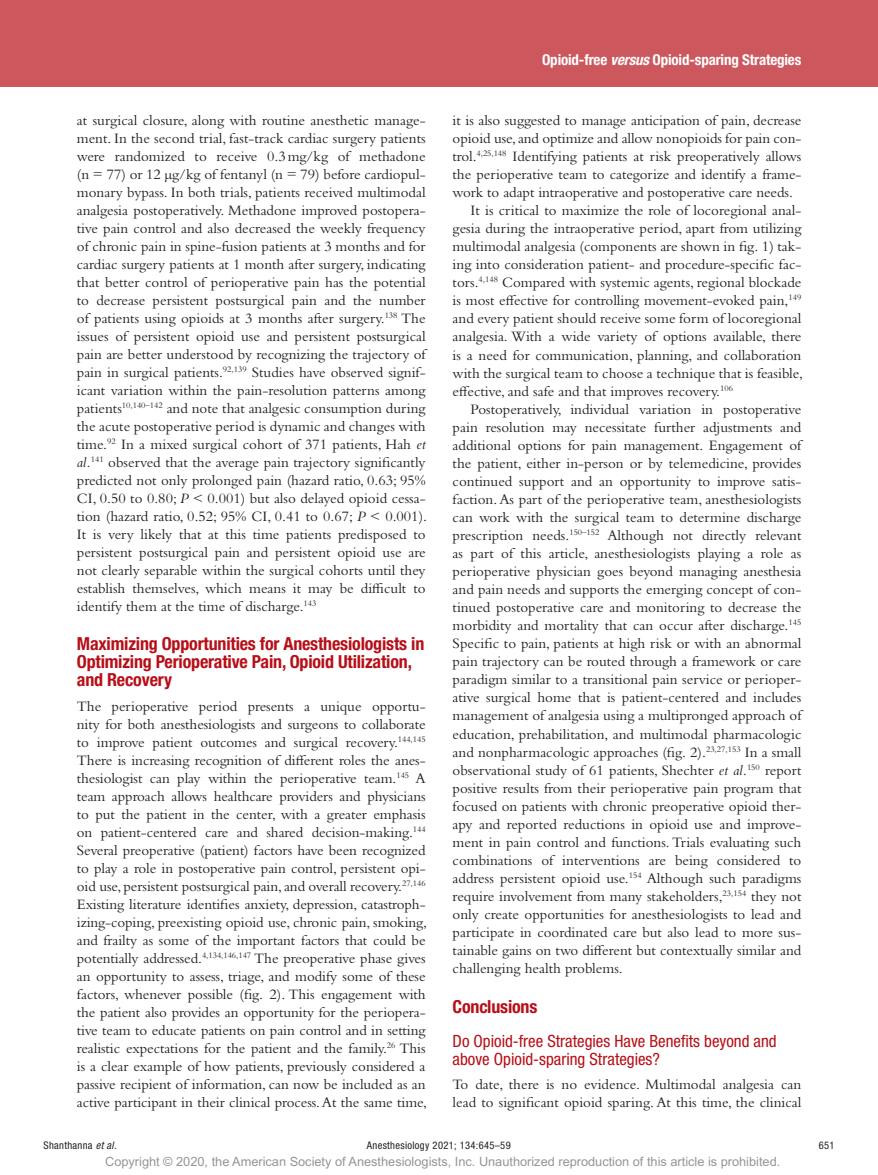
<style>
.page{position:relative;width:878px;height:1175px;background:#fff}
.page>*{position:absolute;margin:0;border:0;box-sizing:border-box;transform-origin:0 0}
.t1{font:700 condensed 18px/18px "Helvetica Neue LT Std";letter-spacing:-.01em;color:#b70f17}
.t2{font:condensed 16.8px/18px "Helvetica Neue LT Std";color:#b70f17}
.t3{font:15px/18px "Bembo Std";color:#231f20;text-align:justify}
.t4{font:700 condensed 15px "Helvetica Neue LT Std";letter-spacing:-.01em;color:#fff}
.t5{font:12.75px "Arial MT Std";color:#939598}
.t6{font:condensed 10.5px "Helvetica Neue LT Std";letter-spacing:.03em;color:#231f20}
.s1{font-style:italic}
</style>
<div class="page">
<div style="left:0;top:0;width:878px;height:86px;background:#cc575d"></div>
<p class="t3" style="left:77px;top:111px;width:352px">at surgical closure, along with routine anesthetic manage&shy;ment. In the second trial, fast-track cardiac surgery patients were randomized to receive 0.3mg/kg of methadone (n = 77) or 12 μg/kg of fentanyl (n = 79) before cardiopul&shy;monary bypass. In both trials, patients received multimodal analgesia postoperatively. Methadone improved postopera&shy;tive pain control and also decreased the weekly frequency of chronic pain in spine-fusion patients at 3 months and for cardiac surgery patients at 1 month after surgery, indicating that better control of perioperative pain has the potential to decrease persistent postsurgical pain and the number of patients using opioids at 3 months after surgery.<sup>138</sup> The issues of persistent opioid use and persistent postsurgical pain are better understood by recognizing the trajectory of pain in surgical patients.<sup>92,139</sup> Studies have observed signif&shy;icant variation within the pain-resolution patterns among patients<sup>10,140–142</sup> and note that analgesic consumption during the acute postoperative period is dynamic and changes with time.<sup>92</sup> In a mixed surgical cohort of 371 patients, Hah <span class="s1">et al.</span><sup>141</sup> observed that the average pain trajectory significantly predicted not only prolonged pain (hazard ratio, 0.63; 95% CI, 0.50 to 0.80; <span class="s1">P</span> &lt; 0.001) but also delayed opioid cessa&shy;tion (hazard ratio, 0.52; 95% CI, 0.41 to 0.67; <span class="s1">P</span> &lt; 0.001).<br>It is very likely that at this time patients predisposed to persistent postsurgical pain and persistent opioid use are not clearly separable within the surgical cohorts until they establish themselves, which means it may be difficult to identify them at the time of discharge.<sup>143</sup></p>
<p class="t1" style="left:77px;top:634px;width:349px">Maximizing Opportunities for Anesthesiologists in<br>Optimizing Perioperative Pain, Opioid Utilization, and Recovery</p>
<p class="t3" style="left:77px;top:697px;width:352px">The perioperative period presents a unique opportu&shy;nity for both anesthesiologists and surgeons to collaborate to improve patient outcomes and surgical recovery.<sup>144,145<br></sup>There is increasing recognition of different roles the anes&shy;thesiologist can play within the perioperative team.<sup>145</sup> A team approach allows healthcare providers and physicians to put the patient in the center, with a greater emphasis on patient-centered care and shared decision-making.<sup>144<br></sup>Several preoperative (patient) factors have been recognized to play a role in postoperative pain control, persistent opi&shy;oid use, persistent postsurgical pain, and overall recovery.<sup>27,146<br></sup>Existing literature identifies anxiety, depression, catastroph&shy;izing-coping, preexisting opioid use, chronic pain, smoking, and frailty as some of the important factors that could be potentially addressed.<sup>4,134,146,147</sup> The preoperative phase gives an opportunity to assess, triage, and modify some of these factors, whenever possible (fig. 2). This engagement with the patient also provides an opportunity for the periopera&shy;tive team to educate patients on pain control and in setting realistic expectations for the patient and the family.<sup>26</sup> This is a clear example of how patients, previously considered a passive recipient of information, can now be included as an active participant in their clinical process. At the same time,</p>
<p class="t4" style="left:542px;top:51px;width:261px">Opioid-free <span class="s1">versus</span> Opioid-sparing Strategies</p>
<p class="t3" style="left:452px;top:111px;width:350px">it is also suggested to manage anticipation of pain, decrease</p>
<p class="t3" style="left:452px;top:129px;width:350px">opioid use, and optimize and allow nonopioids for pain con-</p>
<p class="t3" style="left:452px;top:147px;width:350px">trol.<sup>4,25,148</sup> Identifying patients at risk preoperatively allows</p>
<p class="t3" style="left:452px;top:165px;width:350px">the perioperative team to categorize and identify a frame-</p>
<p class="t3" style="left:452px;top:183px;width:342px">work to adapt intraoperative and postoperative care needs.</p>
<p class="t3" style="left:470px;top:201px;width:332px">It is critical to maximize the role of locoregional anal-</p>
<p class="t3" style="left:452px;top:219px;width:350px">gesia during the intraoperative period, apart from utilizing</p>
<p class="t3" style="left:452px;top:237px;width:350px">multimodal analgesia (components are shown in fig. 1) tak-</p>
<p class="t3" style="left:452px;top:255px;width:350px">ing into consideration patient- and procedure-specific fac-</p>
<p class="t3" style="left:452px;top:273px;width:350px">tors.<sup>4,148</sup> Compared with systemic agents, regional blockade</p>
<p class="t3" style="left:452px;top:291px;width:350px">is most effective for controlling movement-evoked pain,<sup>149</sup></p>
<p class="t3" style="left:452px;top:309px;width:350px">and every patient should receive some form of locoregional</p>
<p class="t3" style="left:452px;top:327px;width:350px">analgesia. With a wide variety of options available, there</p>
<p class="t3" style="left:452px;top:345px;width:350px">is a need for communication, planning, and collaboration</p>
<p class="t3" style="left:452px;top:363px;width:352px">with the surgical team to choose a technique that is feasible,</p>
<p class="t3" style="left:452px;top:381px;width:282px">effective, and safe and that improves recovery.<sup>106</sup></p>
<p class="t3" style="left:470px;top:399px;width:332px">Postoperatively, individual variation in postoperative</p>
<p class="t3" style="left:452px;top:418px;width:350px">pain resolution may necessitate further adjustments and</p>
<p class="t3" style="left:452px;top:436px;width:350px">additional options for pain management. Engagement of</p>
<p class="t3" style="left:452px;top:454px;width:350px">the patient, either in-person or by telemedicine, provides</p>
<p class="t3" style="left:452px;top:472px;width:350px">continued support and an opportunity to improve satis-</p>
<p class="t3" style="left:452px;top:490px;width:350px">faction. As part of the perioperative team, anesthesiologists</p>
<p class="t3" style="left:452px;top:508px;width:350px">can work with the surgical team to determine discharge</p>
<p class="t3" style="left:452px;top:526px;width:350px">prescription needs.<sup>150–152</sup> Although not directly relevant</p>
<p class="t3" style="left:452px;top:544px;width:350px">as part of this article, anesthesiologists playing a role as</p>
<p class="t3" style="left:452px;top:562px;width:350px">perioperative physician goes beyond managing anesthesia</p>
<p class="t3" style="left:452px;top:580px;width:350px">and pain needs and supports the emerging concept of con-</p>
<p class="t3" style="left:452px;top:598px;width:350px">tinued postoperative care and monitoring to decrease the</p>
<p class="t3" style="left:452px;top:616px;width:350px">morbidity and mortality that can occur after discharge.<sup>145</sup></p>
<p class="t3" style="left:452px;top:634px;width:350px">Specific to pain, patients at high risk or with an abnormal</p>
<p class="t3" style="left:452px;top:652px;width:350px">pain trajectory can be routed through a framework or care</p>
<p class="t3" style="left:452px;top:670px;width:350px">paradigm similar to a transitional pain service or perioper-</p>
<p class="t3" style="left:452px;top:688px;width:350px">ative surgical home that is patient-centered and includes</p>
<p class="t3" style="left:452px;top:706px;width:350px">management of analgesia using a multipronged approach of</p>
<p class="t3" style="left:452px;top:724px;width:350px">education, prehabilitation, and multimodal pharmacologic</p>
<p class="t3" style="left:452px;top:742px;width:350px">and nonpharmacologic approaches (fig. 2).<sup>23,27,153</sup> In a small</p>
<p class="t3" style="left:452px;top:760px;width:350px">observational study of 61 patients, Shechter <span class="s1">et al.</span><sup>150</sup> report</p>
<p class="t3" style="left:452px;top:778px;width:350px">positive results from their perioperative pain program that</p>
<p class="t3" style="left:452px;top:796px;width:350px">focused on patients with chronic preoperative opioid ther-</p>
<p class="t3" style="left:452px;top:814px;width:350px">apy and reported reductions in opioid use and improve-</p>
<p class="t3" style="left:452px;top:832px;width:350px">ment in pain control and functions. Trials evaluating such</p>
<p class="t3" style="left:452px;top:851px;width:350px">combinations of interventions are being considered to</p>
<p class="t3" style="left:452px;top:869px;width:350px">address persistent opioid use.<sup>154</sup> Although such paradigms</p>
<p class="t3" style="left:452px;top:887px;width:350px">require involvement from many stakeholders,<sup>23,154</sup> they not</p>
<p class="t3" style="left:452px;top:905px;width:350px">only create opportunities for anesthesiologists to lead and</p>
<p class="t3" style="left:452px;top:923px;width:350px">participate in coordinated care but also lead to more sus-</p>
<p class="t3" style="left:452px;top:941px;width:350px">tainable gains on two different but contextually similar and</p>
<p class="t3" style="left:452px;top:959px;width:172px">challenging health problems.</p>
<p class="t1" style="left:452px;top:997px;width:86px">Conclusions</p>
<p class="t2" style="left:452px;top:1031px;width:325px">Do Opioid-free Strategies Have Benefits beyond and above Opioid-sparing Strategies?</p>
<p class="t3" style="left:452px;top:1075px;width:350px">To date, there is no evidence. Multimodal analgesia can lead to significant opioid sparing. At this time, the clinical</p>
<p class="t6" style="left:44px;top:1139px;width:75px">Shanthanna <span class="s1">et al.</span></p>
<p class="t6" style="left:367px;top:1139px;width:145px">Anesthesiology 2021; 134:645–59</p>
<p class="t6" style="left:818px;top:1139px;width:17px">651</p>
<p class="t5" style="left:105px;top:1154px;width:676px">Copyright © 2020, the American Society of Anesthesiologists, Inc. Unauthorized reproduction of this article is prohibited.</p>
</div>
